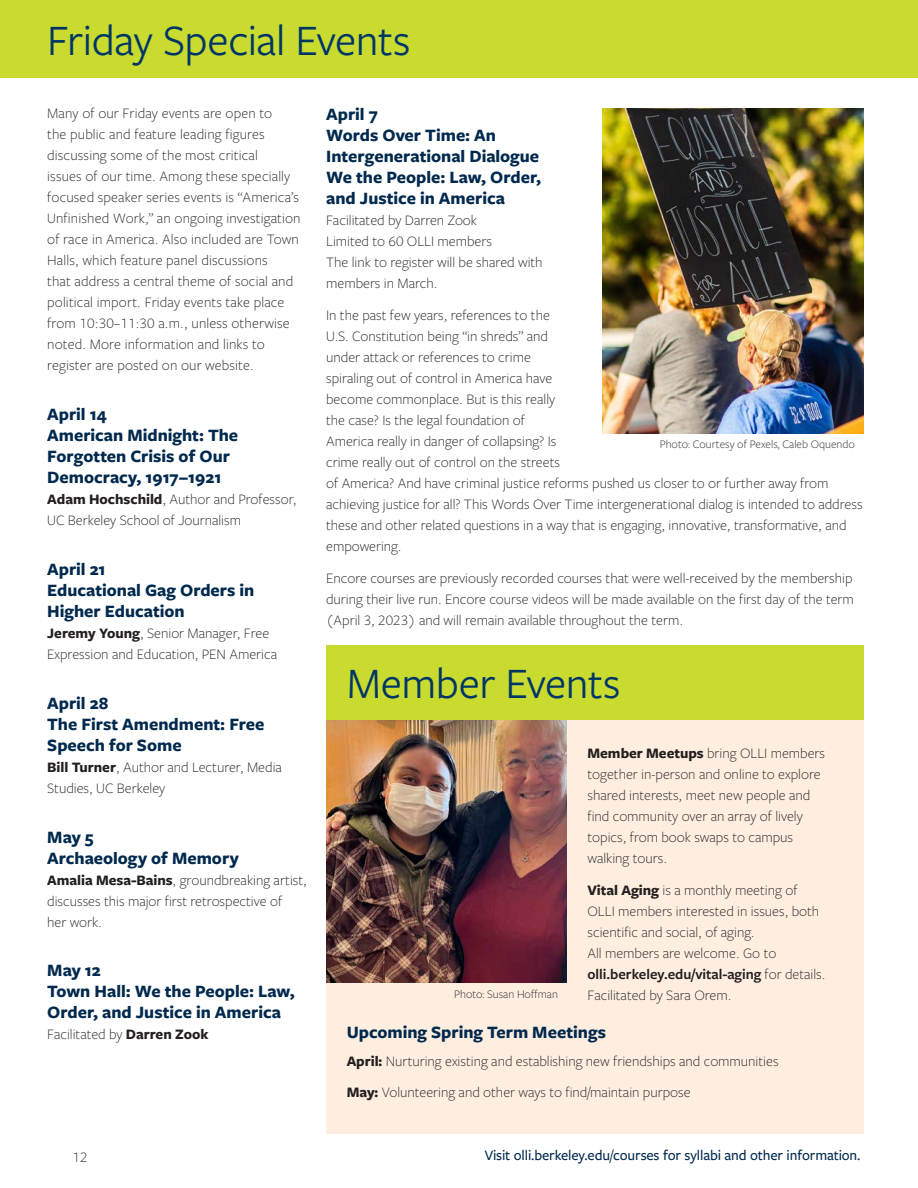
<style>
.page{position:relative;width:918px;height:1188px;background:#fff}
.page>*{position:absolute;margin:0;border:0;box-sizing:border-box;transform-origin:0 0}
.t1{font:45px "Freight Sans Pro";letter-spacing:-.01em;color:#003667}
.Special_Events_Cours{font:700 18px/21px "Freight Sans Pro";color:#00294e}
.Freight_Sans_BodyTex{font:300 15px/21px "Freight Sans Pro";color:#231f20}
.t2{font:500 15px "Freight Sans Pro";letter-spacing:-.01em;color:#00294e}
.Photo_Caption_2{font:300 12px "Freight Sans Pro";color:#231f20}
.s1{font-weight:700}
.s2{font-weight:600}
</style>
<div class="page">
<div style="left:326px;top:645px;width:538px;height:76px;background:#cadb2f"></div>
<div style="left:326px;top:720px;width:538px;height:414px;background:#feeee0"></div>
<div style="left:0;top:0;width:918px;height:77px;background:#cadb2f"></div>
<img style="left:326px;top:720px;width:241px;height:262px">
<img style="left:603px;top:108px;width:261px;height:325px">
<p class="t1" style="left:47px;top:11px;width:365px">Friday Special Events</p>
<p class="Freight_Sans_BodyTex" style="left:47px;top:102px;width:255px">Many of our Friday events are open to<br>the public and feature leading figures discussing some of the most critical<br>issues of our time. Among these specially focused speaker series events is “America’s Unfinished Work,” an ongoing investigation of race in America. Also included are Town Halls, which feature panel discussions<br>that address a central theme of social and political import. Friday events take place from 10:30–11:30 a.m., unless otherwise noted. More information and links to register are posted on our website.</p>
<p class="Special_Events_Cours" style="left:47px;top:403px;width:193px">April 14<br>American Midnight: The<br>Forgotten Crisis of Our<br>Democracy, 1917–1921</p>
<p class="Freight_Sans_BodyTex" style="left:47px;top:488px;width:251px"><span class="s1">Adam Hochschild</span>, Author and Professor,<br>UC Berkeley School of Journalism</p>
<p class="Special_Events_Cours" style="left:47px;top:558px;width:209px">April 21<br>Educational Gag Orders in<br>Higher Education</p>
<p class="Freight_Sans_BodyTex" style="left:47px;top:622px;width:231px"><span class="s1">Jeremy Young</span>, Senior Manager, Free<br>Expression and Education, PEN America</p>
<p class="Special_Events_Cours" style="left:47px;top:692px;width:219px">April 28<br>The First Amendment: Free<br>Speech for Some</p>
<p class="Freight_Sans_BodyTex" style="left:47px;top:756px;width:236px"><span class="s1">Bill Turner</span>, Author and Lecturer, Media<br>Studies, UC Berkeley</p>
<p class="Special_Events_Cours" style="left:47px;top:825px;width:193px">May 5<br>Archaeology of Memory</p>
<p class="Freight_Sans_BodyTex" style="left:47px;top:869px;width:261px"><span class="s1">Amalia Mesa-Bains</span>, groundbreaking artist, discusses this major first retrospective of<br>her work.</p>
<p class="Special_Events_Cours" style="left:47px;top:959px;width:249px">May 12<br>Town Hall: We the People: Law,<br>Order, and Justice in America</p>
<p class="Freight_Sans_BodyTex" style="left:47px;top:1023px;width:163px">Facilitated by <span class="s1">Darren Zook</span></p>
<p class="Special_Events_Cours" style="left:326px;top:103px;width:216px">April 7<br>Words Over Time: An<br>Intergenerational Dialogue<br>We the People: Law, Order, and Justice in America</p>
<p class="Freight_Sans_BodyTex" style="left:326px;top:209px;width:218px">Facilitated by Darren Zook<br>Limited to 60 OLLI members<br>The link to register will be shared with members in March.</p>
<p class="Freight_Sans_BodyTex" style="left:326px;top:304px;width:538px">In the past few years, references to the<br>U.S. Constitution being “in shreds” and<br>under attack or references to crime<br>spiraling out of control in America have<br>become commonplace. But is this really<br>the case? Is the legal foundation of<br>America really in danger of collapsing? Is<br>crime really out of control on the streets<br>of America? And have criminal justice reforms pushed us closer to or further away from achieving justice for all? This Words Over Time intergenerational dialog is intended to address these and other related questions in a way that is engaging, innovative, transformative, and empowering.</p>
<p class="Freight_Sans_BodyTex" style="left:326px;top:567px;width:529px;text-align:justify">Encore courses are previously recorded courses that were well-received by the membership during their live run. Encore course videos will be made available on the first day of the term (April 3, 2023) and will remain available throughout the term.</p>
<p class="t1" style="left:347px;top:653px;width:275px">Member Events</p>
<p class="Photo_Caption_2" style="left:660px;top:436px;width:197px">Photo: Courtesy of Pexels, Caleb Oquendo</p>
<p class="Photo_Caption_2" style="left:454px;top:986px;width:105px">Photo: Susan Hoffman</p>
<p class="Freight_Sans_BodyTex" style="left:588px;top:742px;width:239px"><span class="s1">Member Meetups</span> bring OLLI members together in-person and online to explore shared interests, meet new people and find community over an array of lively topics, from book swaps to campus walking tours.</p>
<p class="Freight_Sans_BodyTex" style="left:588px;top:879px;width:240px"><span class="s1">Vital Aging</span> is a monthly meeting of OLLI members interested in issues, both scientific and social, of aging.<br>All members are welcome. Go to <span class="s2">olli.berkeley.edu/vital-aging</span> for details.<br>Facilitated by Sara Orem.</p>
<p class="Special_Events_Cours" style="left:347px;top:1021px;width:261px">Upcoming Spring Term Meetings</p>
<p class="Freight_Sans_BodyTex" style="left:347px;top:1050px;width:433px"><span class="s1">April:</span> Nurturing existing and establishing new friendships and communities</p>
<p class="Freight_Sans_BodyTex" style="left:347px;top:1082px;width:345px"><span class="s1">May:</span> Volunteering and other ways to find/maintain purpose</p>
<p class="Freight_Sans_BodyTex" style="left:73px;top:1146px;width:16px">12</p>
<p class="t2" style="left:485px;top:1145px;width:377px">Visit olli.berkeley.edu/courses for syllabi and other information.</p>
</div>
